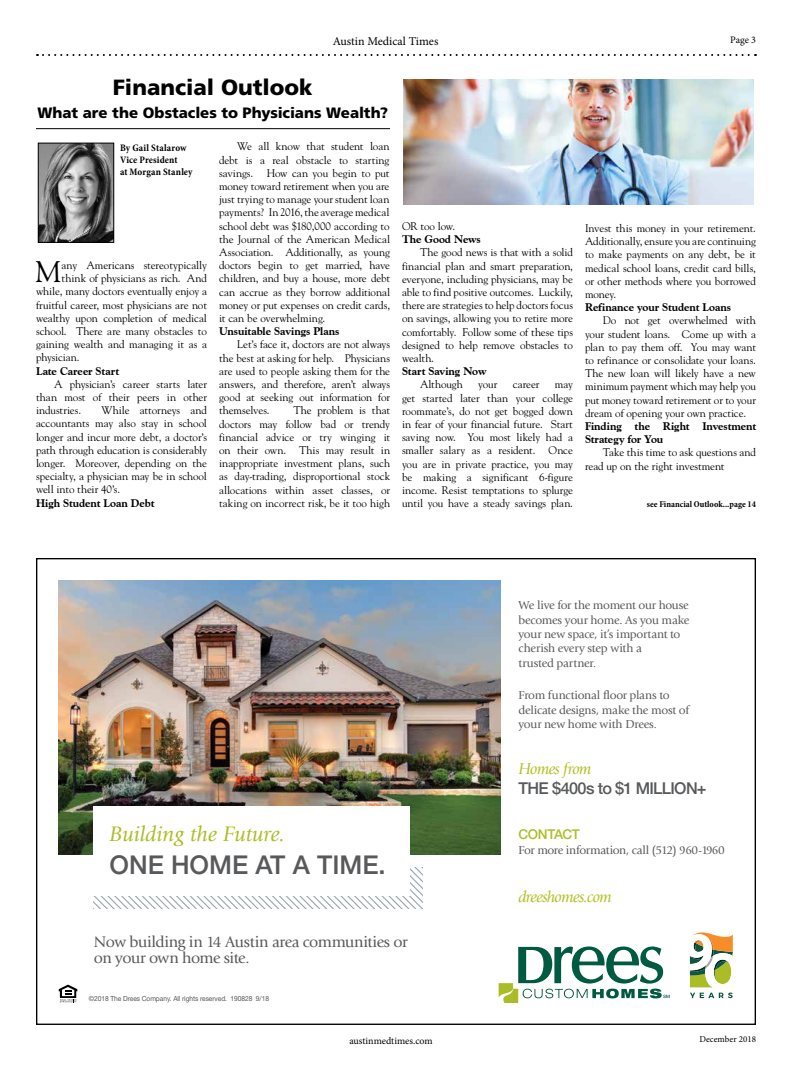
<style>
.page{position:relative;width:792px;height:1080px;background:#fff}
.page>*{position:absolute;margin:0;border:0;box-sizing:border-box;transform-origin:0 0}
.t1{font:29.7px "Goudy";color:#000}
.t2{font:500 25.8px "Helvetica Neue";color:#58595b}
.t3{font:900 22px "Frutiger";color:#000}
.t4{font:italic 21.9px "Giovanni";color:#abbd26}
.t5{font:italic 16.3px "Giovanni Std";letter-spacing:-.045em;color:#b3c022}
.t6{font:500 16.3px "Helvetica Neue";letter-spacing:-.04em;color:#58595b}
.t7{font:16px/16.9px "Giovanni Std";letter-spacing:-.03em;color:#58595b}
.t8{font:900 15px "Frutiger";letter-spacing:-.005em;color:#000}
.t9{font:500 13.6px "Helvetica Neue LT Std";letter-spacing:-.03em;color:#abbd26}
.t10{font:12px/14.4px "Giovanni Std";letter-spacing:-.025em;color:#58595b}
.t11{font:12px "Minion Pro";color:#000}
.t12{font:11px/13.2px "Goudy";letter-spacing:-.005em;color:#000;text-align:justify}
.t13{font:800 11px/13.2px "Goudy Old Style BT";letter-spacing:-.005em;color:#000}
.t14{font:700 condensed 10px/12px "Minion Pro";letter-spacing:.005em;color:#000}
.t15{font:10px "Minion Pro";letter-spacing:-.005em;color:#000}
.t16{font:700 condensed 9px "Minion Pro";color:#000}
.t17{font:9px "Minion Pro";color:#000}
.t18{font:7px "Helvetica Neue LT Std";letter-spacing:-.01em;color:#58595b;scale:.95 1}
.s1{font-style:inherit}
</style>
<div class="page">
<svg style="left:37px;top:54px;width:719px;height:2px"></svg>
<img style="left:59px;top:581px;width:442px;height:274px">
<svg style="left:94px;top:867px;width:328px;height:42px"></svg>
<div style="left:93px;top:806px;width:316px;height:90px;background:#fff"></div>
<svg style="left:59px;top:985px;width:18px;height:17px"></svg>
<svg style="left:690px;top:932px;width:43px;height:66px"></svg>
<svg style="left:499px;top:946px;width:171px;height:57px"></svg>
<img style="left:403px;top:80px;width:351px;height:125px">
<hr style="left:36px;top:128px;width:354px;height:1px;background:#000">
<img style="left:40px;top:145px;width:72px;height:96px">
<div style="left:38px;top:143px;width:76px;height:100px;border:1px solid #000"></div>
<p class="t11" style="left:333px;top:33px;width:107px">Austin Medical Times</p>
<p class="t15" style="left:730px;top:33px;width:27px">Page 3</p>
<h3 class="t3" style="left:113px;top:74px;width:201px">Financial Outlook</h3>
<h3 class="t8" style="left:37px;top:104px;width:352px">What are the Obstacles to Physicians Wealth?</h3>
<p class="t14" style="left:120px;top:142px;width:74px">By Gail Stalarow<br>Vice President<br>at Morgan Stanley</p>
<h1 class="t1" style="left:35px;top:254px;width:28px">M</h1>
<p class="t12" style="left:62px;top:258px;width:147px">any Americans stereotypically</p>
<p class="t12" style="left:62px;top:272px;width:147px">think of physicians as rich. And</p>
<p class="t12" style="left:36px;top:285px;width:172px">while, many doctors eventually enjoy a</p>
<p class="t12" style="left:36px;top:298px;width:173px">fruitful career, most physicians are not</p>
<p class="t12" style="left:36px;top:311px;width:172px">wealthy upon completion of medical</p>
<p class="t12" style="left:36px;top:324px;width:172px">school. There are many obstacles to</p>
<p class="t12" style="left:36px;top:338px;width:173px">gaining wealth and managing it as a</p>
<p class="t12" style="left:36px;top:351px;width:45px">physician.</p>
<p class="t13" style="left:36px;top:364px;width:84px">Late Career Start</p>
<p class="t12" style="left:36px;top:377px;width:173px;text-indent:18px">A physician’s career starts later than most of their peers in other industries.</p>
<p class="t12" style="left:36px;top:404px;width:173px;text-indent:66px">While attorneys and accountants may also stay in school longer and incur more debt, a doctor’s path through education is considerably longer. Moreover, depending on the specialty, a physician may be in school well into their 40’s.</p>
<p class="t13" style="left:36px;top:496px;width:120px">High Student Loan Debt</p>
<p class="t12" style="left:219px;top:140px;width:173px;text-indent:18px">We all know that student loan debt is a real obstacle to starting savings. How can you begin to put money toward retirement when you are just trying to manage your student loan payments? In 2016, the average medical school debt was $180,000 according to the Journal of the American Medical Association. Additionally, as young doctors begin to get married, have children, and buy a house, more debt can accrue as they borrow additional money or put expenses on credit cards, it can be overwhelming.</p>
<p class="t13" style="left:219px;top:325px;width:122px">Unsuitable Savings Plans</p>
<p class="t12" style="left:219px;top:338px;width:173px;text-indent:18px">Let’s face it, doctors are not always the best at asking for help. Physicians are used to people asking them for the answers, and therefore, aren’t always good at seeking out information for themselves.</p>
<p class="t12" style="left:219px;top:404px;width:173px;text-indent:74px">The problem is that doctors may follow bad or trendy financial advice or try winging it on their own. This may result in inappropriate investment plans, such as day-trading, disproportional stock allocations within asset classes, or taking on incorrect risk, be it too high</p>
<p class="t12" style="left:402px;top:219px;width:55px">OR too low.</p>
<p class="t13" style="left:402px;top:233px;width:80px">The Good News</p>
<p class="t12" style="left:402px;top:246px;width:173px;text-indent:18px">The good news is that with a solid financial plan and smart preparation, everyone, including physicians, may be able to find positive outcomes. Luckily, there are strategies to help doctors focus on savings, allowing you to retire more comfortably. Follow some of these tips designed to help remove obstacles to wealth.</p>
<p class="t13" style="left:402px;top:365px;width:86px">Start Saving Now</p>
<p class="t12" style="left:420px;top:378px;width:44px">Although</p>
<p class="t12" style="left:478px;top:378px;width:21px">your</p>
<p class="t12" style="left:513px;top:378px;width:28px">career</p>
<p class="t12" style="left:402px;top:378px;width:173px;text-indent:153px">may get started later than your college roommate’s, do not get bogged down in fear of your financial future. Start saving now. You most likely had a smaller salary as a resident. Once you are in private practice, you may be making a significant 6-figure income. Resist temptations to splurge until you have a steady savings plan.</p>
<p class="t12" style="left:585px;top:221px;width:173px">Invest this money in your retirement.<br>Additionally, ensure you are continuing to make payments on any debt, be it medical school loans, credit card bills, or other methods where you borrowed money.</p>
<p class="t13" style="left:585px;top:301px;width:148px">Refinance your Student Loans</p>
<p class="t12" style="left:585px;top:314px;width:173px;text-indent:18px">Do not get overwhelmed with your student loans. Come up with a plan to pay them off. You may want to refinance or consolidate your loans.<br>The new loan will likely have a new minimum payment which may help you put money toward retirement or to your dream of opening your own practice.</p>
<p class="t13" style="left:585px;top:419px;width:173px">Finding the Right Investment<br>Strategy for You</p>
<p class="t12" style="left:585px;top:446px;width:172px;text-indent:18px">Take this time to ask questions and read up on the right investment</p>
<p class="t16" style="left:647px;top:498px;width:111px">see Financial Outlook...page 14</p>
<p class="t10" style="left:519px;top:598px;width:172px">We live for the moment our house becomes your home. As you make your new space, it’s important to cherish every step with a<br>trusted partner.</p>
<p class="t10" style="left:519px;top:688px;width:172px">From functional floor plans to delicate designs, make the most of your new home with Drees.</p>
<h3 class="t5" style="left:519px;top:759px;width:74px">Homes from</h3>
<h3 class="t6" style="left:519px;top:775px;width:190px">THE $400s to $1 MILLION<span class="s1">+</span></h3>
<h3 class="t4" style="left:109px;top:822px;width:177px">Building the Future.</h3>
<p class="t9" style="left:519px;top:826px;width:63px">CONTACT</p>
<p class="t10" style="left:519px;top:843px;width:208px">For more information, call (512) 960-1960</p>
<h2 class="t2" style="left:109px;top:844px;width:278px">ONE HOME AT A TIME.</h2>
<h3 class="t7" style="left:94px;top:933px;width:315px">Now building in 14 Austin area communities or on your own home site.</h3>
<p class="t18" style="left:89px;top:995px;width:191px">©2018 The Drees Company. All rights reserved. 190828 9/18</p>
<h3 class="t5" style="left:519px;top:887px;width:95px">dreeshomes.com</h3>
<p class="t15" style="left:349px;top:1034px;width:85px">austinmedtimes.com</p>
<p class="t17" style="left:699px;top:1033px;width:58px">December 2018</p>
</div>
